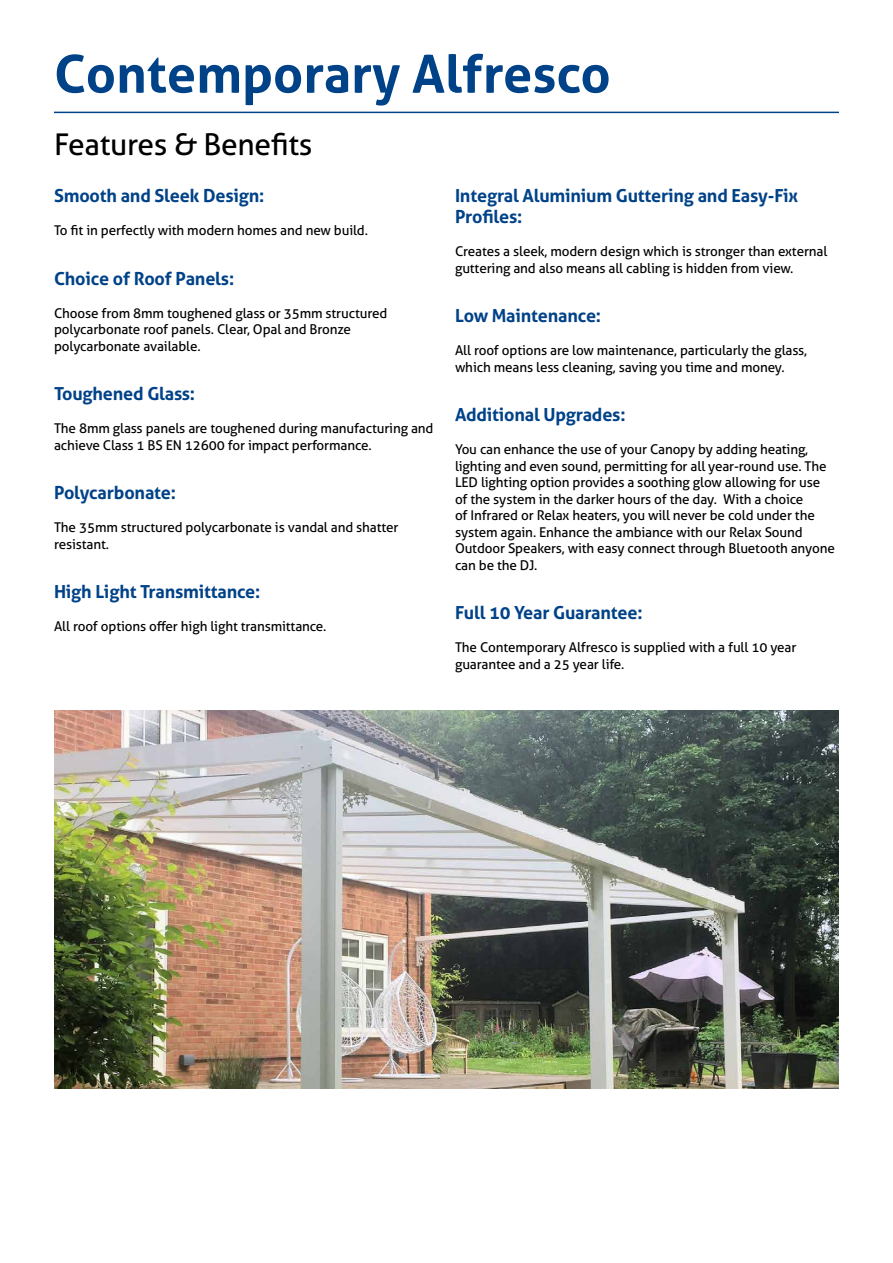
<style>
.page{position:relative;width:893px;height:1263px;background:#fff}
.page>*{position:absolute;margin:0;border:0;box-sizing:border-box;transform-origin:0 0}
.t1{font:700 52.2px "Aller";color:#004288}
.t2{font:30px "Aller";letter-spacing:-.01em;color:#000}
.t3{font:700 18px/21px "Aller";letter-spacing:-.01em;color:#004288}
.t4{font:13.5px/16.5px "Aller";letter-spacing:-.01em;color:#000}
</style>
<div class="page">
<img style="left:54px;top:710px;width:785px;height:379px">
<hr style="left:54px;top:112px;width:785px;height:1px;background:#004288">
<h1 class="t1" style="left:54px;top:42px;width:558px">Contemporary Alfresco</h1>
<h2 class="t2" style="left:54px;top:126px;width:260px">Features &amp; Benefits</h2>
<h3 class="t3" style="left:54px;top:185px;width:212px">Smooth and Sleek Design:</h3>
<p class="t4" style="left:54px;top:222px;width:315px">To fit in perfectly with modern homes and new build.</p>
<h3 class="t3" style="left:54px;top:268px;width:182px">Choice of Roof Panels:</h3>
<p class="t4" style="left:54px;top:304px;width:335px">Choose from 8mm toughened glass or 35mm structured polycarbonate roof panels. Clear, Opal and Bronze polycarbonate available.</p>
<h3 class="t3" style="left:54px;top:383px;width:143px">Toughened Glass:</h3>
<p class="t4" style="left:54px;top:420px;width:381px">The 8mm glass panels are toughened during manufacturing and achieve Class 1 BS EN 12600 for impact performance.</p>
<h3 class="t3" style="left:54px;top:482px;width:124px">Polycarbonate:</h3>
<p class="t4" style="left:54px;top:519px;width:346px">The 35mm structured polycarbonate is vandal and shatter resistant.</p>
<h3 class="t3" style="left:54px;top:581px;width:208px">High Light Transmittance:</h3>
<p class="t4" style="left:54px;top:618px;width:274px">All roof options offer high light transmittance.</p>
<h3 class="t3" style="left:455px;top:185px;width:345px">Integral Aluminium Guttering and Easy-Fix<br>Profiles:</h3>
<p class="t4" style="left:455px;top:243px;width:374px">Creates a sleek, modern design which is stronger than external guttering and also means all cabling is hidden from view.</p>
<h3 class="t3" style="left:455px;top:305px;width:148px">Low Maintenance:</h3>
<p class="t4" style="left:455px;top:342px;width:353px">All roof options are low maintenance, particularly the glass, which means less cleaning, saving you time and money.</p>
<h3 class="t3" style="left:455px;top:404px;width:172px">Additional Upgrades:</h3>
<p class="t4" style="left:455px;top:441px;width:381px">You can enhance the use of your Canopy by adding heating, lighting and even sound, permitting for all year-round use. The LED lighting option provides a soothing glow allowing for use of the system in the darker hours of the day. With a choice<br>of Infrared or Relax heaters, you will never be cold under the system again. Enhance the ambiance with our Relax Sound Outdoor Speakers, with easy connect through Bluetooth anyone can be the DJ.</p>
<h3 class="t3" style="left:455px;top:602px;width:189px">Full 10 Year Guarantee:</h3>
<p class="t4" style="left:455px;top:639px;width:343px">The Contemporary Alfresco is supplied with a full 10 year guarantee and a 25 year life.</p>
</div>
